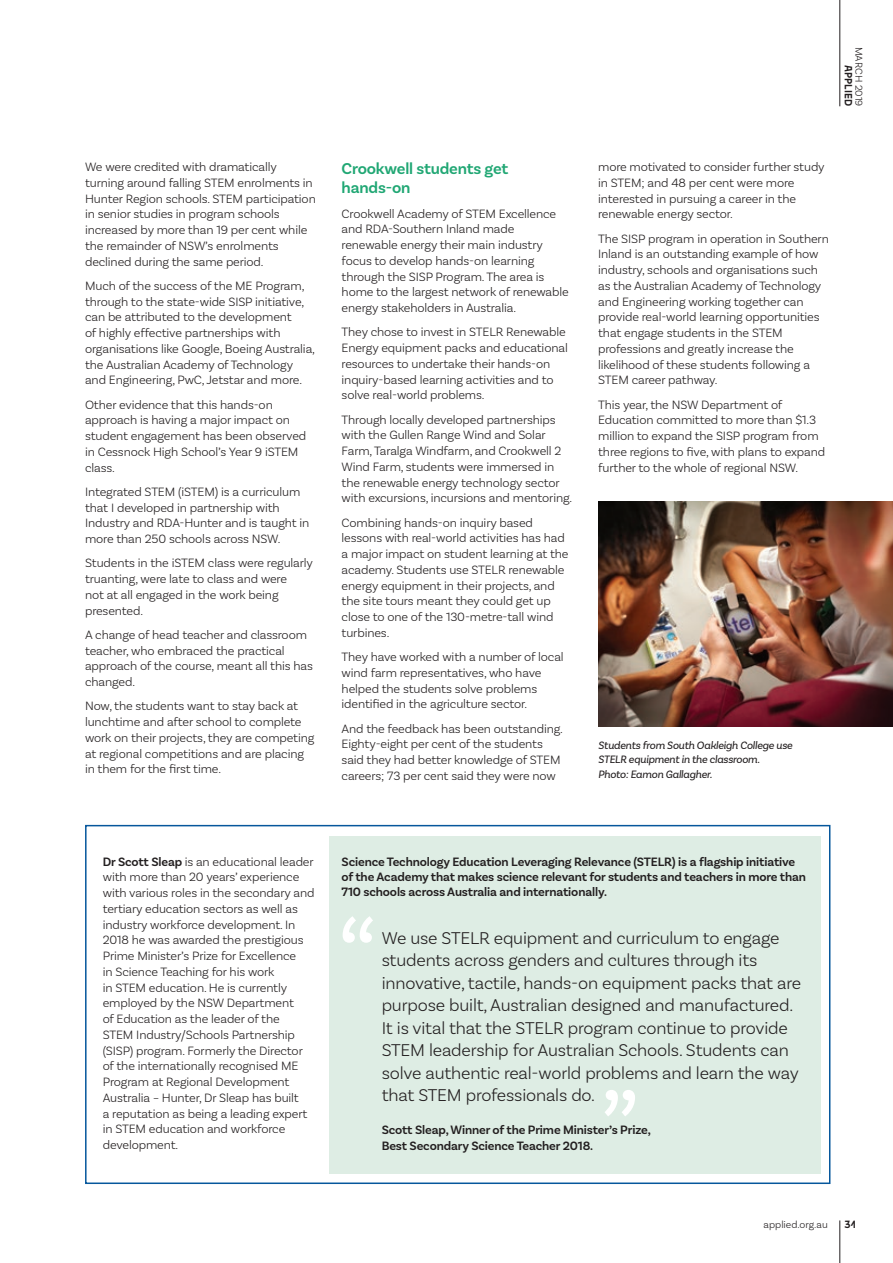
<style>
.page{position:relative;width:893px;height:1263px;background:#fff}
.page>*{position:absolute;margin:0;border:0;box-sizing:border-box;transform-origin:0 0}
.t1{font:300 120px "Basic Sans";color:#fff}
.t2{font:300 18px/22.5px "Basic Sans";letter-spacing:-.01em;color:#231f20}
.t3{font:600 16.5px/19.5px "Basic Sans";letter-spacing:-.01em;color:#21a774}
.t4{font:300 12.75px/15.8px "Basic Sans";letter-spacing:-.01em;color:#231f20}
.t5{font:600 12.75px/15px "Basic Sans";letter-spacing:-.01em;color:#231f20}
.t6{font:italic 11.25px/14.2px "Basic Sans";letter-spacing:-.02em;color:#231f20}
.t7{font:300 10.5px "Basic Sans";color:#231f20}
.t8{font:600 10.5px "Jaroslav";color:#231f20}
.s1{font-weight:600}
</style>
<div class="page">
<div style="left:329px;top:836px;width:492px;height:338px;background:#deede4"></div>
<div style="left:85px;top:825px;width:745px;height:359px;border:2px solid #06579c"></div>
<hr style="left:839px;top:1220px;width:1px;height:43px;background:#231f20">
<hr style="left:839px;top:0;width:1px;height:106px;background:#231f20">
<img style="left:598px;top:502px;width:295px;height:224px">
<p class="t4" style="left:85px;top:159px;width:232px">We were credited with dramatically turning around falling STEM enrolments in Hunter Region schools. STEM participation in senior studies in program schools increased by more than 19 per cent while the remainder of NSW’s enrolments declined during the same period.</p>
<p class="t4" style="left:85px;top:278px;width:232px">Much of the success of the ME Program, through to the state-wide SISP initiative, can be attributed to the development<br>of highly effective partnerships with organisations like Google, Boeing Australia, the Australian Academy of Technology and Engineering, PwC, Jetstar and more.</p>
<p class="t4" style="left:85px;top:396px;width:223px">Other evidence that this hands-on approach is having a major impact on student engagement has been observed in Cessnock High School’s Year 9 iSTEM class.</p>
<p class="t4" style="left:85px;top:484px;width:226px">Integrated STEM (iSTEM) is a curriculum that I developed in partnership with Industry and RDA-Hunter and is taught in more than 250 schools across NSW.</p>
<p class="t4" style="left:85px;top:555px;width:229px">Students in the iSTEM class were regularly truanting, were late to class and were<br>not at all engaged in the work being presented.</p>
<p class="t4" style="left:85px;top:627px;width:229px">A change of head teacher and classroom teacher, who embraced the practical approach of the course, meant all this has changed.</p>
<p class="t4" style="left:85px;top:698px;width:231px">Now, the students want to stay back at lunchtime and after school to complete work on their projects, they are competing at regional competitions and are placing in them for the first time.</p>
<p class="t3" style="left:342px;top:159px;width:168px">Crookwell students get hands-on</p>
<p class="t4" style="left:342px;top:205px;width:229px">Crookwell Academy of STEM Excellence and RDA-Southern Inland made renewable energy their main industry focus to develop hands-on learning through the SISP Program. The area is home to the largest network of renewable energy stakeholders in Australia.</p>
<p class="t4" style="left:342px;top:324px;width:228px">They chose to invest in STELR Renewable Energy equipment packs and educational resources to undertake their hands-on inquiry-based learning activities and to solve real-world problems.</p>
<p class="t4" style="left:342px;top:411px;width:232px">Through locally developed partnerships with the Gullen Range Wind and Solar Farm, Taralga Windfarm, and Crookwell 2<br>Wind Farm, students were immersed in the renewable energy technology sector with excursions, incursions and mentoring.</p>
<p class="t4" style="left:342px;top:514px;width:229px">Combining hands-on inquiry based lessons with real-world activities has had a major impact on student learning at the academy. Students use STELR renewable energy equipment in their projects, and the site tours meant they could get up close to one of the 130-metre-tall wind turbines.</p>
<p class="t4" style="left:342px;top:649px;width:224px">They have worked with a number of local wind farm representatives, who have helped the students solve problems identified in the agriculture sector.</p>
<p class="t4" style="left:342px;top:720px;width:223px">And the feedback has been outstanding.<br>Eighty-eight per cent of the students said they had better knowledge of STEM careers; 73 per cent said they were now</p>
<p class="t7" style="left:865px;top:47px;width:61px;rotate:90deg">MARCH 2019</p>
<p class="t8" style="left:855px;top:65px;width:43px;rotate:90deg">APPLIED</p>
<p class="t4" style="left:598px;top:159px;width:228px">more motivated to consider further study in STEM; and 48 per cent were more interested in pursuing a career in the renewable energy sector.</p>
<p class="t4" style="left:598px;top:230px;width:232px">The SISP program in operation in Southern Inland is an outstanding example of how industry, schools and organisations such as the Australian Academy of Technology and Engineering working together can provide real-world learning opportunities that engage students in the STEM professions and greatly increase the likelihood of these students following a STEM career pathway.</p>
<p class="t4" style="left:598px;top:396px;width:229px">This year, the NSW Department of Education committed to more than $1.3 million to expand the SISP program from three regions to five, with plans to expand further to the whole of regional NSW.</p>
<p class="t6" style="left:598px;top:738px;width:196px">Students from South Oakleigh College use<br>STELR equipment in the classroom.<br>Photo: Eamon Gallagher.</p>
<p class="t4" style="left:103px;top:853px;width:213px"><span class="s1">Dr Scott Sleap</span> is an educational leader with more than 20 years’ experience with various roles in the secondary and tertiary education sectors as well as industry workforce development. In 2018 he was awarded the prestigious Prime Minister’s Prize for Excellence<br>in Science Teaching for his work<br>in STEM education. He is currently employed by the NSW Department<br>of Education as the leader of the<br>STEM Industry/Schools Partnership (SISP) program. Formerly the Director of the internationally recognised ME Program at Regional Development Australia – Hunter, Dr Sleap has built<br>a reputation as being a leading expert in STEM education and workforce development.</p>
<p class="t5" style="left:342px;top:854px;width:466px">Science Technology Education Leveraging Relevance (STELR) is a flagship initiative of the Academy that makes science relevant for students and teachers in more than<br>710 schools across Australia and internationally.</p>
<h1 class="t1" style="left:336px;top:884px;width:44px">“</h1>
<p class="t2" style="left:382px;top:926px;width:421px">We use STELR equipment and curriculum to engage students across genders and cultures through its innovative, tactile, hands-on equipment packs that are purpose built, Australian designed and manufactured.<br>It is vital that the STELR program continue to provide STEM leadership for Australian Schools. Students can solve authentic real-world problems and learn the way that STEM professionals do.</p>
<p class="t5" style="left:382px;top:1122px;width:271px;line-height:15.8px">Scott Sleap, Winner of the Prime Minister’s Prize,<br>Best Secondary Science Teacher 2018.</p>
<h1 class="t1" style="left:598px;top:1058px;width:44px">”</h1>
<p class="t7" style="left:764px;top:1218px;width:66px">applied.org.au</p>
<p class="t8" style="left:845px;top:1218px;width:13px">31</p>
</div>
